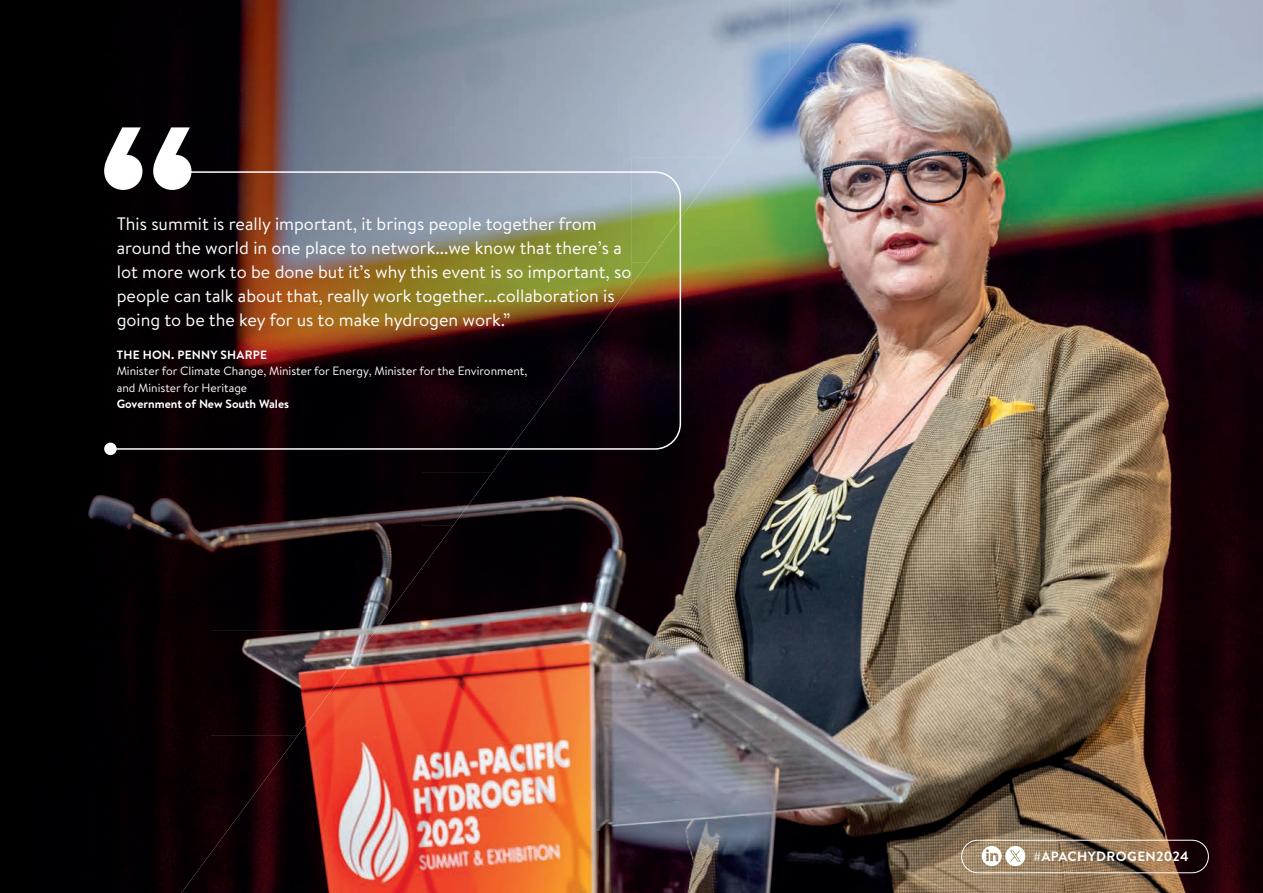
<style>
.page{position:relative;width:1263px;height:893px;background:#fff}
.page>*{position:absolute;margin:0;border:0;box-sizing:border-box;transform-origin:0 0}
.t1{font:18px/24px "Brandon Text";color:#fff}
.t2{font:700 13.5px "Brandon Text";letter-spacing:.03em;color:#fff}
.t3{font:12px/16.5px "Brandon Text";color:#fff}
.t4{font:700 12px "Brandon Text";color:#fff}
.t5{font:700 12px "Brandon Text";letter-spacing:.02em;color:#fff}
</style>
<div class="page">
<img style="left:259px;top:0;width:1004px;height:893px">
<img style="left:0;top:0;width:790px;height:158px">
<img style="left:789px;top:0;width:53px;height:71px">
<img style="left:1px;top:157px;width:630px;height:158px">
<img style="left:631px;top:157px;width:95px;height:106px">
<div style="left:1px;top:315px;width:578px;height:158px;background:#000001"></div>
<img style="left:0;top:472px;width:421px;height:158px">
<img style="left:421px;top:472px;width:71px;height:54px">
<img style="left:421px;top:525px;width:32px;height:44px">
<img style="left:0;top:630px;width:210px;height:158px">
<img style="left:210px;top:630px;width:158px;height:106px">
<svg style="left:368px;top:630px;width:8px;height:10px"></svg>
<img style="left:210px;top:735px;width:88px;height:53px">
<img style="left:0;top:788px;width:259px;height:105px">
<img style="left:0;top:92px;width:1px;height:393px">
<svg style="left:104px;top:127px;width:87px;height:63px"></svg>
<svg style="left:106px;top:171px;width:576px;height:279px"></svg>
<div style="left:104px;top:443px;width:13px;height:12px;background:#fff;border-radius:50%"></div>
<div style="left:961px;top:840px;width:248px;height:33px;border:1px solid #fff;border-radius:16px"></div>
<svg style="left:982px;top:846px;width:43px;height:20px"></svg>
<p class="t1" style="left:117px;top:211px;width:516px">This summit is really important, it brings people together from around the world in one place to network...we know that there’s a lot more work to be done but it’s why this event is so important, so people can talk about that, really work together...collaboration is going to be the key for us to make hydrogen work.”</p>
<p class="t5" style="left:117px;top:346px;width:152px">THE HON. PENNY SHARPE</p>
<p class="t3" style="left:117px;top:362px;width:412px">Minister for Climate Change, Minister for Energy, Minister for the Environment, and Minister for Heritage</p>
<p class="t4" style="left:117px;top:396px;width:174px">Government of New South Wales</p>
<p class="t2" style="left:1033px;top:847px;width:157px">#APACHYDROGEN2024</p>
</div>
